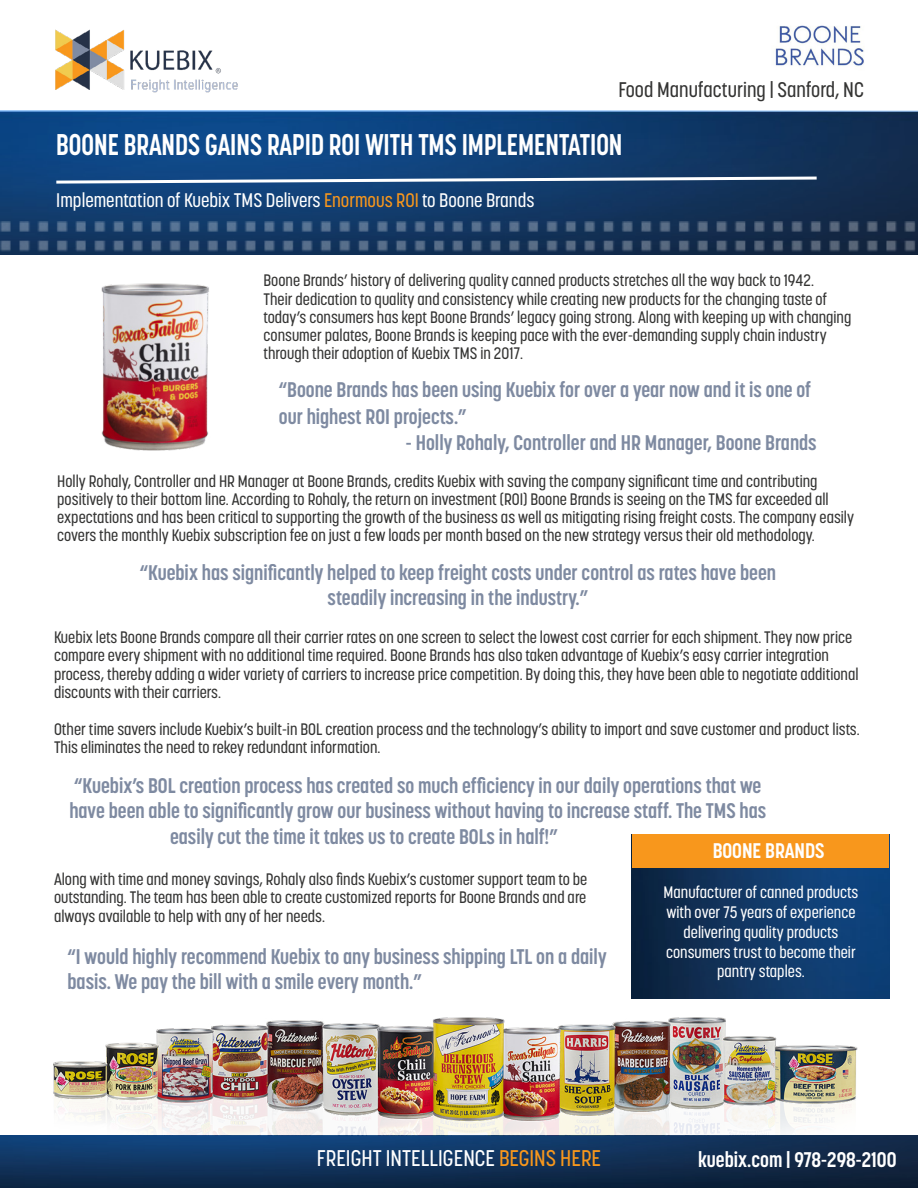
<style>
.page{position:relative;width:918px;height:1188px;background:#fff}
.page>*{position:absolute;margin:0;border:0;box-sizing:border-box;transform-origin:0 0}
.t1{font:700 29.7px "Korolev Condensed";color:#fff;scale:.91 1}
.t2{font:500 22.5px "Korolev Condensed";color:#fff}
.t3{font:700 21px/25.2px "Korolev Condensed";color:#7e8aa1}
.t4{font:700 21px "Korolev Condensed";color:#fff}
.t5{font:500 21px "Korolev Condensed";color:#343433}
.t6{font:500 19.5px "Korolev Condensed";color:#fff}
.t7{font:500 16.5px/18.3px "Korolev Condensed";color:#343433}
.t8{font:500 16.5px/19.8px "Korolev Condensed";color:#fff;text-align:center}
.s1{color:#f8971c}
</style>
<div class="page">
<img style="left:0;top:110px;width:918px;height:145px">
<img style="left:55px;top:29px;width:183px;height:64px">
<svg style="left:53px;top:175px;width:767px;height:10px"></svg>
<img style="left:0;top:221px;width:918px;height:32px">
<img style="left:631px;top:835px;width:258px;height:164px">
<img style="left:0;top:1136px;width:918px;height:52px">
<div style="left:632px;top:835px;width:257px;height:33px;background:#f8971c"></div>
<img style="left:775px;top:25px;width:89px;height:42px">
<img style="left:47px;top:1017px;width:824px;height:119px">
<img style="left:101px;top:283px;width:108px;height:168px">
<p class="t5" style="left:618px;top:77px;width:247px">Food Manufacturing | Sanford, NC</p>
<h1 class="t1" style="left:56px;top:128px;width:624px">BOONE BRANDS GAINS RAPID ROI WITH TMS IMPLEMENTATION</h1>
<p class="t6" style="left:56px;top:189px;width:480px">Implementation of Kuebix TMS Delivers <span class="s1">Enormous ROI</span> to Boone Brands</p>
<p class="t7" style="left:264px;top:271px;width:589px">Boone Brands’ history of delivering quality canned products stretches all the way back to 1942.<br>Their dedication to quality and consistency while creating new products for the changing taste of today’s consumers has kept Boone Brands’ legacy going strong. Along with keeping up with changing consumer palates, Boone Brands is keeping pace with the ever-demanding supply chain industry through their adoption of Kuebix TMS in 2017.</p>
<p class="t3" style="left:279px;top:377px;width:534px;line-height:27px">“Boone Brands has been using Kuebix for over a year now and it is one of our highest ROI projects.”</p>
<p class="t3" style="left:406px;top:430px;width:412px">- Holly Rohaly, Controller and HR Manager, Boone Brands</p>
<p class="t7" style="left:57px;top:472px;width:798px">Holly Rohaly, Controller and HR Manager at Boone Brands, credits Kuebix with saving the company significant time and contributing positively to their bottom line. According to Rohaly, the return on investment (ROI) Boone Brands is seeing on the TMS far exceeded all expectations and has been critical to supporting the growth of the business as well as mitigating rising freight costs. The company easily covers the monthly Kuebix subscription fee on just a few loads per month based on the new strategy versus their old methodology.</p>
<p class="t3" style="left:140px;top:560px;width:638px;text-align:center">“Kuebix has significantly helped to keep freight costs under control as rates have been steadily increasing in the industry.”</p>
<p class="t7" style="left:54px;top:628px;width:806px">Kuebix lets Boone Brands compare all their carrier rates on one screen to select the lowest cost carrier for each shipment. They now price compare every shipment with no additional time required. Boone Brands has also taken advantage of Kuebix’s easy carrier integration process, thereby adding a wider variety of carriers to increase price competition. By doing this, they have been able to negotiate additional discounts with their carriers.</p>
<p class="t7" style="left:54px;top:720px;width:807px">Other time savers include Kuebix’s built-in BOL creation process and the technology’s ability to import and save customer and product lists.<br>This eliminates the need to rekey redundant information.</p>
<p class="t3" style="left:74px;top:773px;width:689px">“Kuebix’s BOL creation process has created so much efficiency in our daily operations that we</p>
<p class="t3" style="left:69px;top:798px;width:698px">have been able to significantly grow our business without having to increase staff. The TMS has</p>
<p class="t3" style="left:170px;top:824px;width:389px">easily cut the time it takes us to create BOLs in half!”</p>
<p class="t4" style="left:713px;top:839px;width:113px">BOONE BRANDS</p>
<p class="t7" style="left:54px;top:870px;width:535px;text-align:justify">Along with time and money savings, Rohaly also finds Kuebix’s customer support team to be outstanding. The team has been able to create customized reports for Boone Brands and are always available to help with any of her needs.</p>
<p class="t3" style="left:67px;top:944px;width:541px">“I would highly recommend Kuebix to any business shipping LTL on a daily basis. We pay the bill with a smile every month.”</p>
<p class="t8" style="left:664px;top:882px;width:196px">Manufacturer of canned products with over 75 years of experience delivering quality products consumers trust to become their pantry staples.</p>
<h2 class="t2" style="left:317px;top:1145px;width:286px">FREIGHT INTELLIGENCE <span class="s1">BEGINS HERE</span></h2>
<p class="t4" style="left:698px;top:1147px;width:200px">kuebix.com | 978-298-2100</p>
</div>
